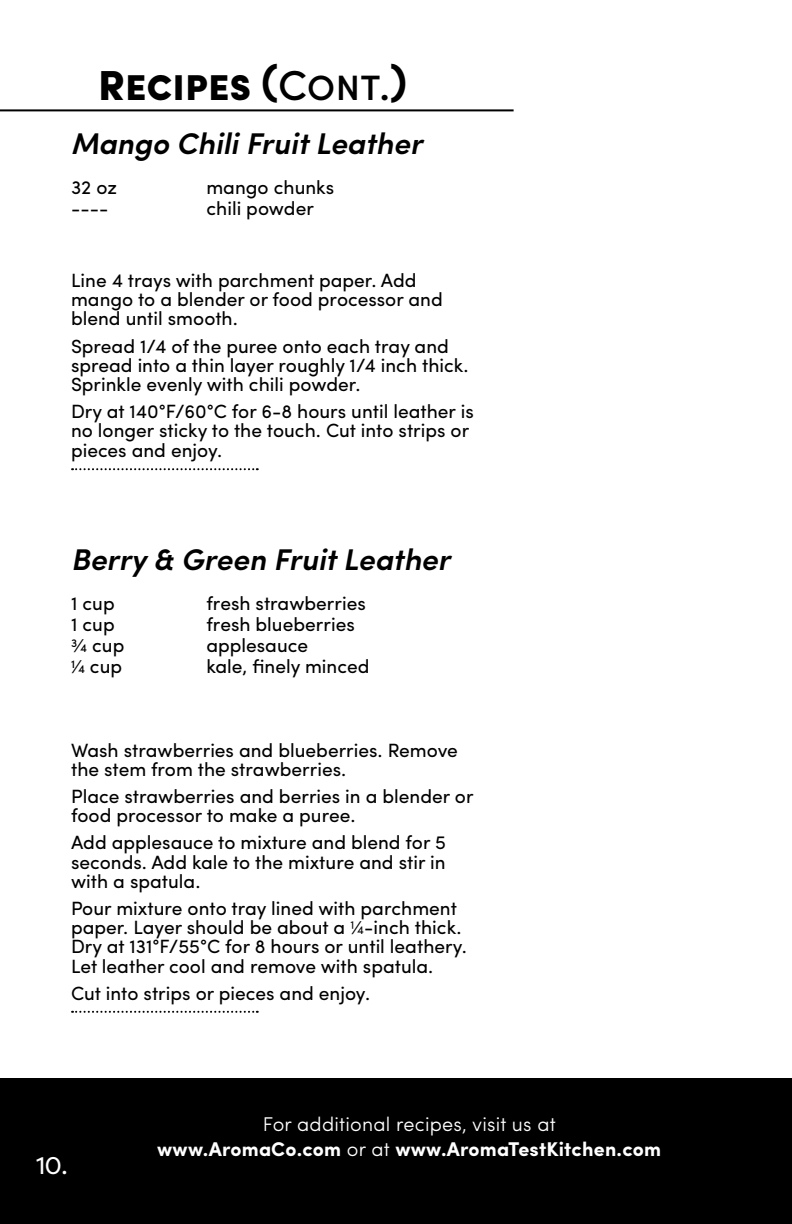
<style>
.page{position:relative;width:792px;height:1224px;background:#fff}
.page>*{position:absolute;margin:0;border:0;box-sizing:border-box;transform-origin:0 0}
.t1{font:900 42px "Sofia Pro";color:#000}
.t2{font:italic 600 30px "Sofia Pro";color:#000}
.t3{font:24px "Filson Pro";color:#fff}
.t4{font:700 20px/24.8px "Sofia Pro";letter-spacing:.01em;color:#fff;text-align:center}
.t5{font:19.2px/19.2px "Sofia Pro";color:#000}
.s1{font-weight:500}
.s2{font-weight:300}
</style>
<div class="page">
<hr style="left:0;top:109px;width:514px;height:2px;background:#000">
<svg style="left:72px;top:468px;width:186px;height:2px"></svg>
<svg style="left:72px;top:1011px;width:186px;height:2px"></svg>
<div style="left:0;top:1078px;width:792px;height:146px;background:#000"></div>
<h1 class="t1" style="left:98px;top:52px;width:310px">Recipes (<span class="s1">Cont.</span>)</h1>
<h2 class="t2" style="left:71px;top:121px;width:353px">Mango Chili Fruit Leather</h2>
<p class="t5" style="left:71px;top:176px;width:48px;line-height:21px">32 oz ----</p>
<p class="t5" style="left:206px;top:176px;width:129px;line-height:21px">mango chunks chili powder</p>
<p class="t5" style="left:71px;top:269px;width:373px">Line 4 trays with parchment paper. Add mango to a blender or food processor and blend until smooth.</p>
<p class="t5" style="left:71px;top:335px;width:399px">Spread 1/4 of the puree onto each tray and spread into a thin layer roughly 1/4 inch thick.<br>Sprinkle evenly with chili powder.</p>
<p class="t5" style="left:71px;top:401px;width:404px">Dry at 140°F/60°C for 6-8 hours until leather is no longer sticky to the touch. Cut into strips or pieces and enjoy.</p>
<h2 class="t2" style="left:71px;top:537px;width:381px">Berry &amp; Green Fruit Leather</h2>
<p class="t5" style="left:71px;top:592px;width:55px;line-height:21px">1 cup<br>1 cup<br>3/4 cup<br>1/4 cup</p>
<p class="t5" style="left:206px;top:592px;width:165px;line-height:21px">fresh strawberries fresh blueberries applesauce<br>kale, finely minced</p>
<p class="t5" style="left:71px;top:739px;width:388px">Wash strawberries and blueberries. Remove the stem from the strawberries.</p>
<p class="t5" style="left:71px;top:785px;width:404px">Place strawberries and berries in a blender or food processor to make a puree.</p>
<p class="t5" style="left:71px;top:832px;width:376px;text-align:justify">Add applesauce to mixture and blend for 5 seconds. Add kale to the mixture and stir in with a spatula.</p>
<p class="t5" style="left:71px;top:897px;width:397px">Pour mixture onto tray lined with parchment paper. Layer should be about a ¼-inch thick.<br>Dry at 131°F/55°C for 8 hours or until leathery.<br>Let leather cool and remove with spatula.</p>
<p class="t5" style="left:71px;top:982px;width:301px">Cut into strips or pieces and enjoy.</p>
<p class="t3" style="left:36px;top:1149px;width:33px">10.</p>
<p class="t4" style="left:157px;top:1111px;width:505px"><span class="s2">For additional recipes, visit us at<br></span>www.AromaCo.com <span class="s2">or at</span> www.AromaTestKitchen.com</p>
</div>
